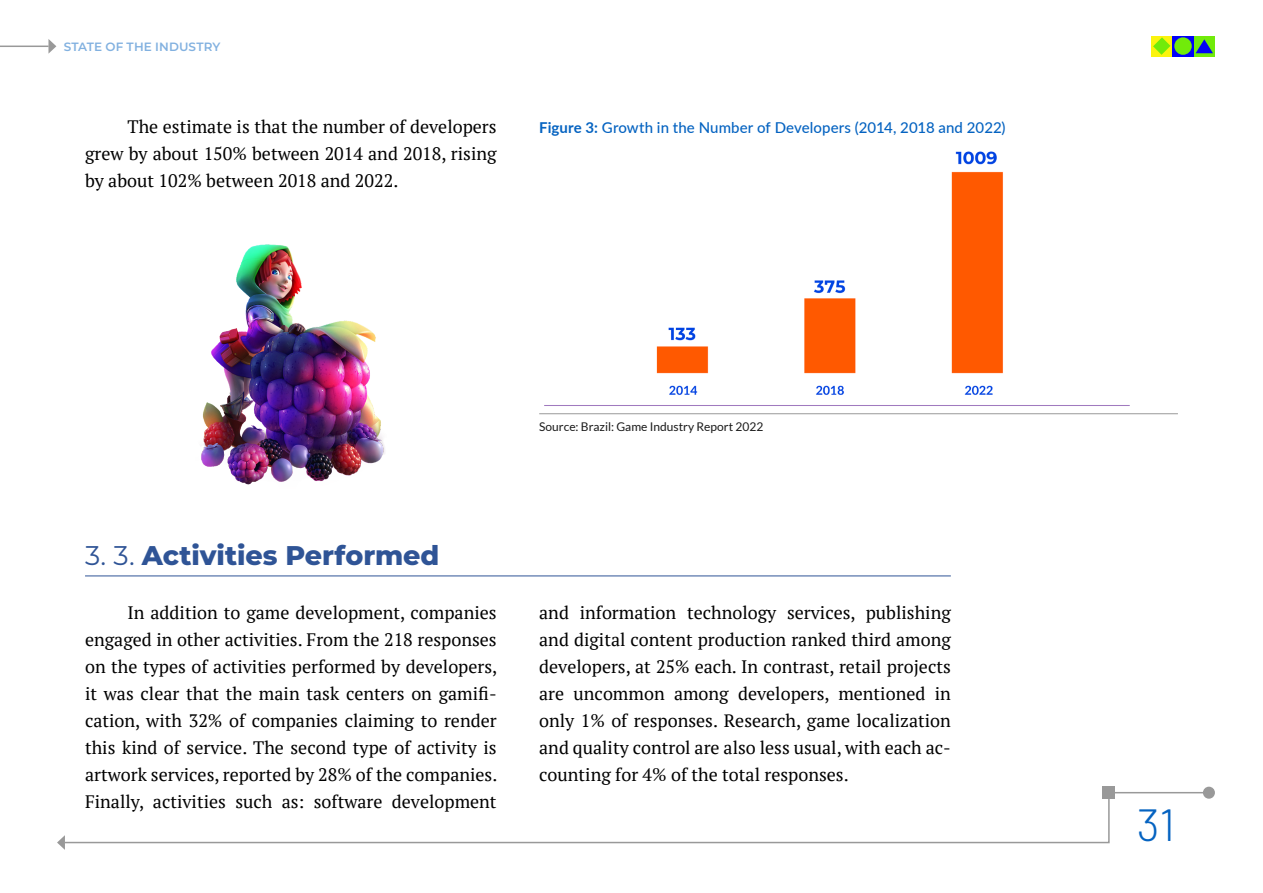
<style>
.page{position:relative;width:1263px;height:893px;background:#fff}
.page>*{position:absolute;margin:0;border:0;box-sizing:border-box;transform-origin:0 0}
.t1{font:300 45px "Barlow";color:#0563c1}
.t2{font:800 27px "Montserrat";color:#2f5496}
.t3{font:18px/27px "PT Serif";color:#000;text-align:justify}
.FIGURAS{font:500 15px "Lato";letter-spacing:.005em;color:#0563c1}
.Fonte{font:12px "Lato";color:#1a1a1a}
.t4{font:600 12px "Montserrat";letter-spacing:.01em;color:#82b1e0}
.s1{font-weight:700}
.s2{font-weight:400}
</style>
<div class="page">
<img style="left:201px;top:244px;width:184px;height:241px">
<hr style="left:85px;top:576px;width:866px;height:1px;background:#2f5496">
<hr style="left:539px;top:413px;width:639px;height:1px;background:#999">
<img style="left:544px;top:151px;width:586px;height:255px">
<svg style="left:65px;top:791px;width:1045px;height:53px"></svg>
<svg style="left:57px;top:835px;width:8px;height:15px"></svg>
<div style="left:1103px;top:787px;width:12px;height:12px;background:#999"></div>
<hr style="left:1108px;top:792px;width:101px;height:1px;background:#999">
<div style="left:1203px;top:787px;width:12px;height:12px;background:#999;border-radius:50%"></div>
<div style="left:1151px;top:36px;width:21px;height:21px;background:#fbf40e"></div>
<svg style="left:1194px;top:36px;width:21px;height:21px"></svg>
<div style="left:1172px;top:36px;width:22px;height:21px;background:#0200f9"></div>
<svg style="left:1153px;top:37px;width:17px;height:18px"></svg>
<div style="left:1174px;top:37px;width:18px;height:18px;background:#71eb0a;border-radius:50%"></div>
<svg style="left:1195px;top:39px;width:18px;height:14px"></svg>
<hr style="left:0;top:46px;width:49px;height:1px;background:#999">
<svg style="left:48px;top:39px;width:8px;height:15px"></svg>
<p class="t4" style="left:64px;top:39px;width:158px">STATE OF TH E INDUSTRY</p>
<p class="t3" style="left:85px;top:113px;width:413px;text-indent:43px">The estimate is that the number of developers grew by about 150% between 2014 and 2018, rising by about 102% between 2018 and 2022.</p>
<p class="FIGURAS" style="left:539px;top:117px;width:468px"><span class="s1">Figure 3:</span> Growth in the Number of Developers (2014, 2018 and 2022)</p>
<p class="t2" style="left:85px;top:537px;width:356px"><span class="s2">3. 3.</span> Activities Performed</p>
<p class="Fonte" style="left:539px;top:420px;width:226px">Source: Brazil: Game Industry Report 2022</p>
<p class="t3" style="left:85px;top:599px;width:414px;text-indent:43px">In addition to game development, companies engaged in other activities. From the 218 responses on the types of activities performed by developers, it was clear that the main task centers on gamifi&shy;cation, with 32% of companies claiming to render this kind of service. The second type of activity is artwork services, reported by 28% of the companies.<br>Finally, activities such as: software development</p>
<p class="t3" style="left:539px;top:599px;width:413px">and information technology services, publishing and digital content production ranked third among developers, at 25% each. In contrast, retail projects are uncommon among developers, mentioned in only 1% of responses. Research, game localization and quality control are also less usual, with each ac&shy;counting for 4% of the total responses.</p>
<h1 class="t1" style="left:1137px;top:793px;width:40px">31</h1>
</div>
